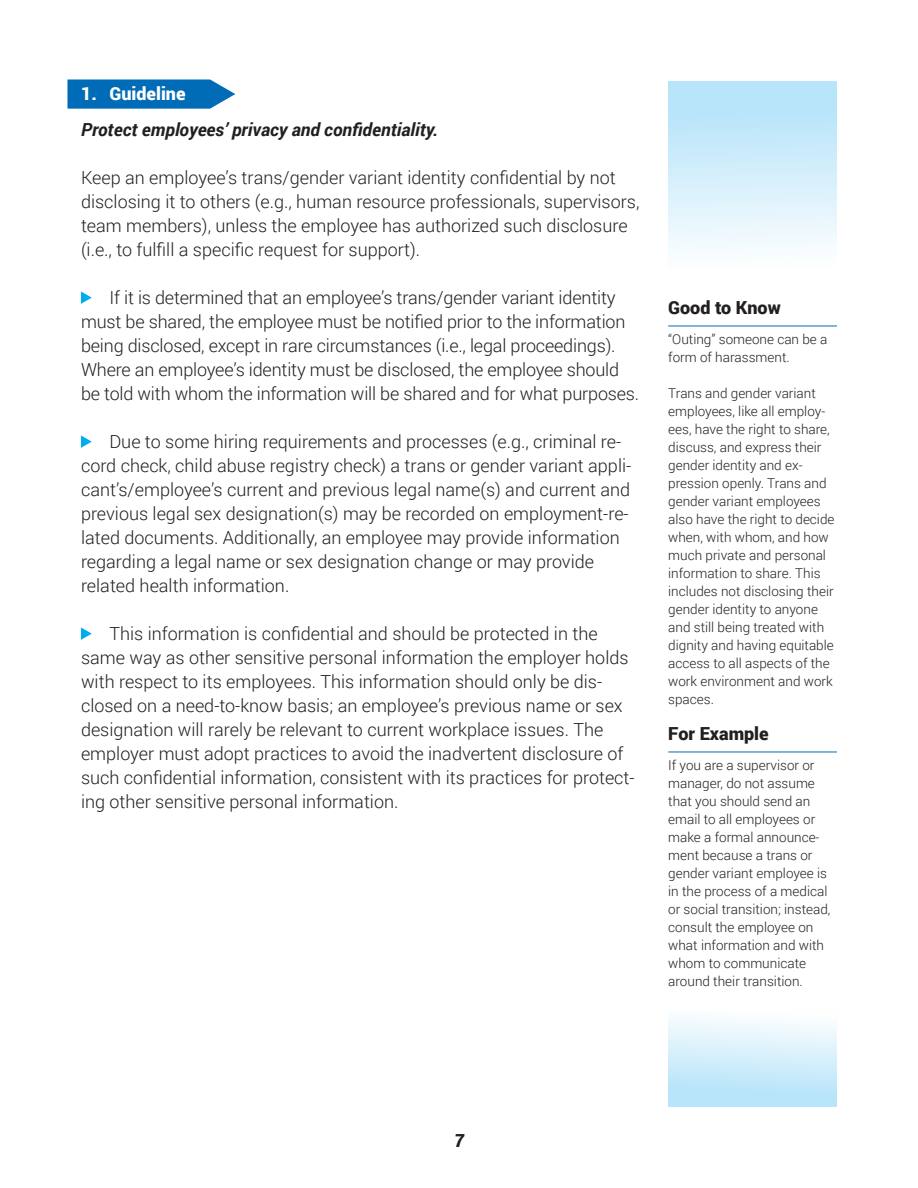
<style>
.page{position:relative;width:918px;height:1188px;background:#fff}
.page>*{position:absolute;margin:0;border:0;box-sizing:border-box;transform-origin:0 0}
.t1{font:300 18px/24px "Roboto";color:#231f20}
.t2{font:italic 700 18px "Roboto";color:#231f20}
.t3{font:900 18px "Roboto";color:#231f20}
.t4{font:900 18px "Roboto";color:#fff}
.t5{font:italic 900 18px "Roboto";color:#231f20}
.t6{font:300 13.5px/18px "Roboto";color:#231f20}
.s1{font-weight:900;font-size:18px;color:#fff}
</style>
<div class="page">
<svg style="left:68px;top:80px;width:167px;height:29px;background:#1577bc"></svg>
<svg style="left:81px;top:291px;width:11px;height:13px"></svg>
<svg style="left:81px;top:435px;width:11px;height:13px"></svg>
<svg style="left:81px;top:627px;width:11px;height:13px"></svg>
<hr style="left:668px;top:326px;width:169px;height:1px;background:#006bb6">
<hr style="left:668px;top:752px;width:169px;height:1px;background:#006bb6">
<div style="left:668px;top:81px;width:169px;height:187px;background:linear-gradient(to bottom,#afe1f9,#fcfdfe)"></div>
<div style="left:668px;top:1011px;width:169px;height:96px;background:linear-gradient(to bottom,#fcfdfe,#b1e2f9)"></div>
<p class="t4" style="left:81px;top:81px;width:106px">1. Guideline</p>
<p class="t2" style="left:81px;top:117px;width:359px">Protect employees’ privacy and confidentiality.</p>
<p class="t1" style="left:81px;top:165px;width:560px">Keep an employee’s trans/gender variant identity confidential by not disclosing it to others (e.g., human resource professionals, supervisors, team members), unless the employee has authorized such disclosure (i.e., to fulfill a specific request for support).</p>
<p class="t1" style="left:81px;top:285px;width:560px;text-indent:28px">If it is determined that an employee’s trans/gender variant identity must be shared, the employee must be notified prior to the information being disclosed, except in rare circumstances (i.e., legal proceedings).<br>Where an employee’s identity must be disclosed, the employee should be told with whom the information will be shared and for what purposes.</p>
<p class="t1" style="left:81px;top:429px;width:552px;text-indent:28px">Due to some hiring requirements and processes (e.g., criminal re&shy;cord check, child abuse registry check) a trans or gender variant appli&shy;cant’s/employee’s current and previous legal name(s) and current and previous legal sex designation(s) may be recorded on employment-re&shy;lated documents. Additionally, an employee may provide information regarding a legal name or sex designation change or may provide related health information.</p>
<p class="t1" style="left:81px;top:621px;width:555px;text-indent:28px">This information is confidential and should be protected in the same way as other sensitive personal information the employer holds with respect to its employees. This information should only be dis&shy;closed on a need-to-know basis; an employee’s previous name or sex designation will rarely be relevant to current workplace issues. The employer must adopt practices to avoid the inadvertent disclosure of such confidential information, consistent with its practices for protect&shy;ing other sensitive personal information.</p>
<p class="t3" style="left:668px;top:295px;width:114px">Good to Know</p>
<p class="t6" style="left:668px;top:330px;width:161px">“Outing” someone can be a form of harassment.</p>
<p class="t6" style="left:668px;top:384px;width:168px">Trans and gender variant employees, like all employ&shy;ees, have the right to share, discuss, and express their gender identity and ex&shy;pression openly. Trans and gender variant employees also have the right to decide when, with whom, and how much private and personal information to share. This includes not disclosing their gender identity to anyone and still being treated with dignity and having equitable access to all aspects of the work environment and work spaces.</p>
<p class="t3" style="left:668px;top:721px;width:102px">For Example</p>
<p class="t6" style="left:668px;top:756px;width:164px">If you are a supervisor or manager, do not assume that you should send an email to all employees or make a formal announce&shy;ment because a trans or gender variant employee is in the process of a medical or social transition; instead, consult the employee on what information and with whom to communicate around their transition.<span class="s1">2.</span></p>
<p class="t5" style="left:454px;top:1128px;width:11px">7</p>
</div>
